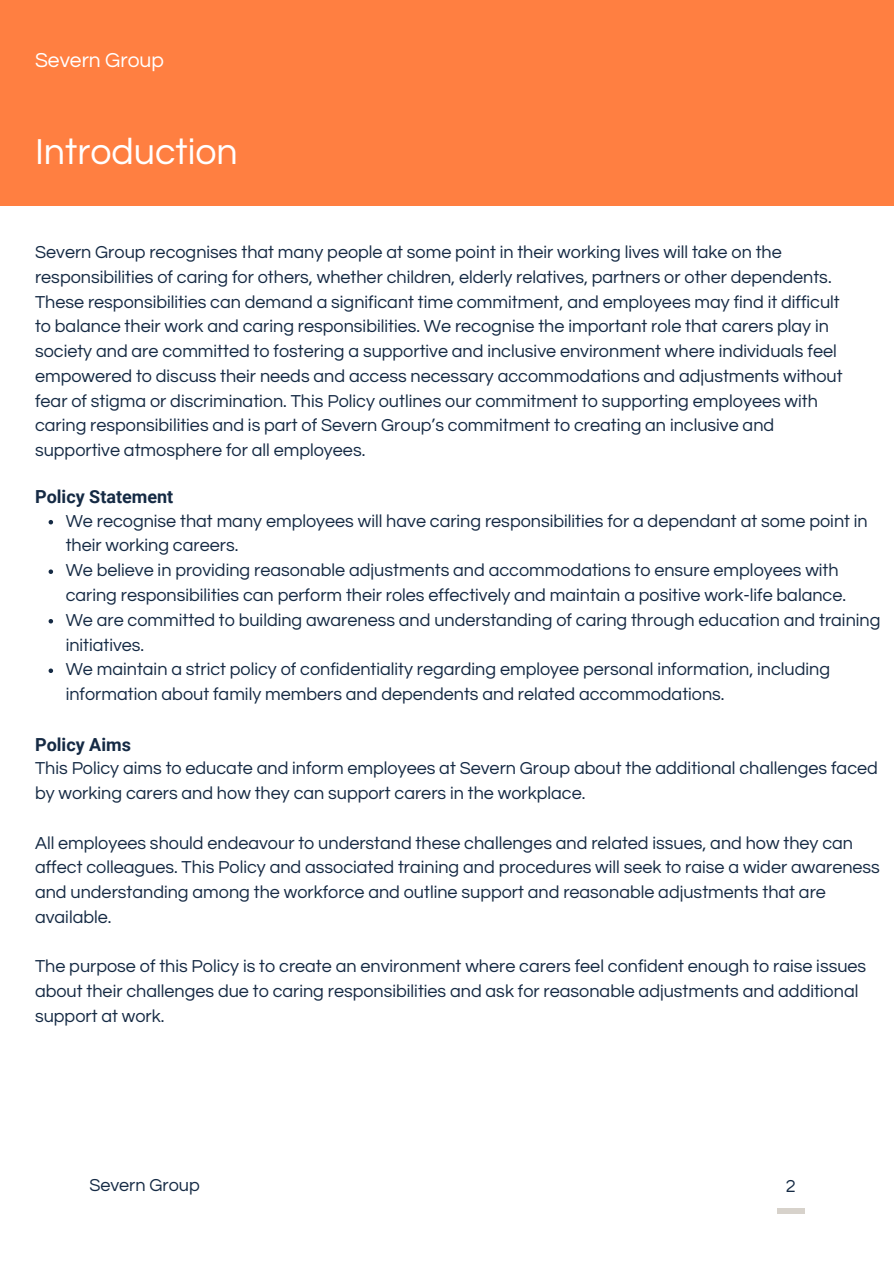
<style>
.page{position:relative;width:894px;height:1264px;background:#fff}
.page>*{position:absolute;margin:0;border:0;box-sizing:border-box;transform-origin:0 0}
.t1{font:37.5px "Questrial";color:#fff}
.t2{font:21px "Questrial";color:#fff}
.t3{font:18px/24.8px "Questrial";color:#152a44}
.t4{font:700 18px "Roboto";color:#152a44}
</style>
<div class="page">
<div style="left:0;top:0;width:893px;height:206px;background:#ff7f41"></div>
<div style="left:777px;top:1207px;width:27px;height:6px;background:#d7d2cb"></div>
<svg style="left:49px;top:520px;width:4px;height:4px"></svg>
<svg style="left:49px;top:569px;width:4px;height:5px"></svg>
<svg style="left:49px;top:619px;width:4px;height:4px"></svg>
<svg style="left:49px;top:668px;width:4px;height:5px"></svg>
<h3 class="t2" style="left:35px;top:49px;width:130px">Severn Group</h3>
<p class="t1" style="left:35px;top:133px;width:204px">Introduction</p>
<p class="t3" style="left:35px;top:240px;width:808px">Severn Group recognises that many people at some point in their working lives will take on the responsibilities of caring for others, whether children, elderly relatives, partners or other dependents.<br>These responsibilities can demand a significant time commitment, and employees may find it difficult to balance their work and caring responsibilities. We recognise the important role that carers play in society and are committed to fostering a supportive and inclusive environment where individuals feel empowered to discuss their needs and access necessary accommodations and adjustments without fear of stigma or discrimination. This Policy outlines our commitment to supporting employees with caring responsibilities and is part of Severn Group’s commitment to creating an inclusive and supportive atmosphere for all employees.</p>
<p class="t4" style="left:35px;top:486px;width:140px">Policy Statement</p>
<p class="t3" style="left:66px;top:509px;width:803px">We recognise that many employees will have caring responsibilities for a dependant at some point in their working careers.</p>
<p class="t3" style="left:66px;top:558px;width:781px">We believe in providing reasonable adjustments and accommodations to ensure employees with caring responsibilities can perform their roles effectively and maintain a positive work-life balance.</p>
<p class="t3" style="left:66px;top:608px;width:816px">We are committed to building awareness and understanding of caring through education and training initiatives.</p>
<p class="t3" style="left:66px;top:657px;width:765px">We maintain a strict policy of confidentiality regarding employee personal information, including information about family members and dependents and related accommodations.</p>
<p class="t4" style="left:35px;top:734px;width:97px">Policy Aims</p>
<p class="t3" style="left:35px;top:756px;width:844px">This Policy aims to educate and inform employees at Severn Group about the additional challenges faced by working carers and how they can support carers in the workplace.</p>
<p class="t3" style="left:35px;top:830px;width:846px">All employees should endeavour to understand these challenges and related issues, and how they can affect colleagues. This Policy and associated training and procedures will seek to raise a wider awareness and understanding among the workforce and outline support and reasonable adjustments that are available.</p>
<p class="t3" style="left:35px;top:954px;width:832px">The purpose of this Policy is to create an environment where carers feel confident enough to raise issues about their challenges due to caring responsibilities and ask for reasonable adjustments and additional support at work.</p>
<h1 class="t3" style="left:89px;top:1173px;width:112px">Severn Group</h1>
<h2 class="t3" style="left:785px;top:1174px;width:11px">2</h2>
</div>
